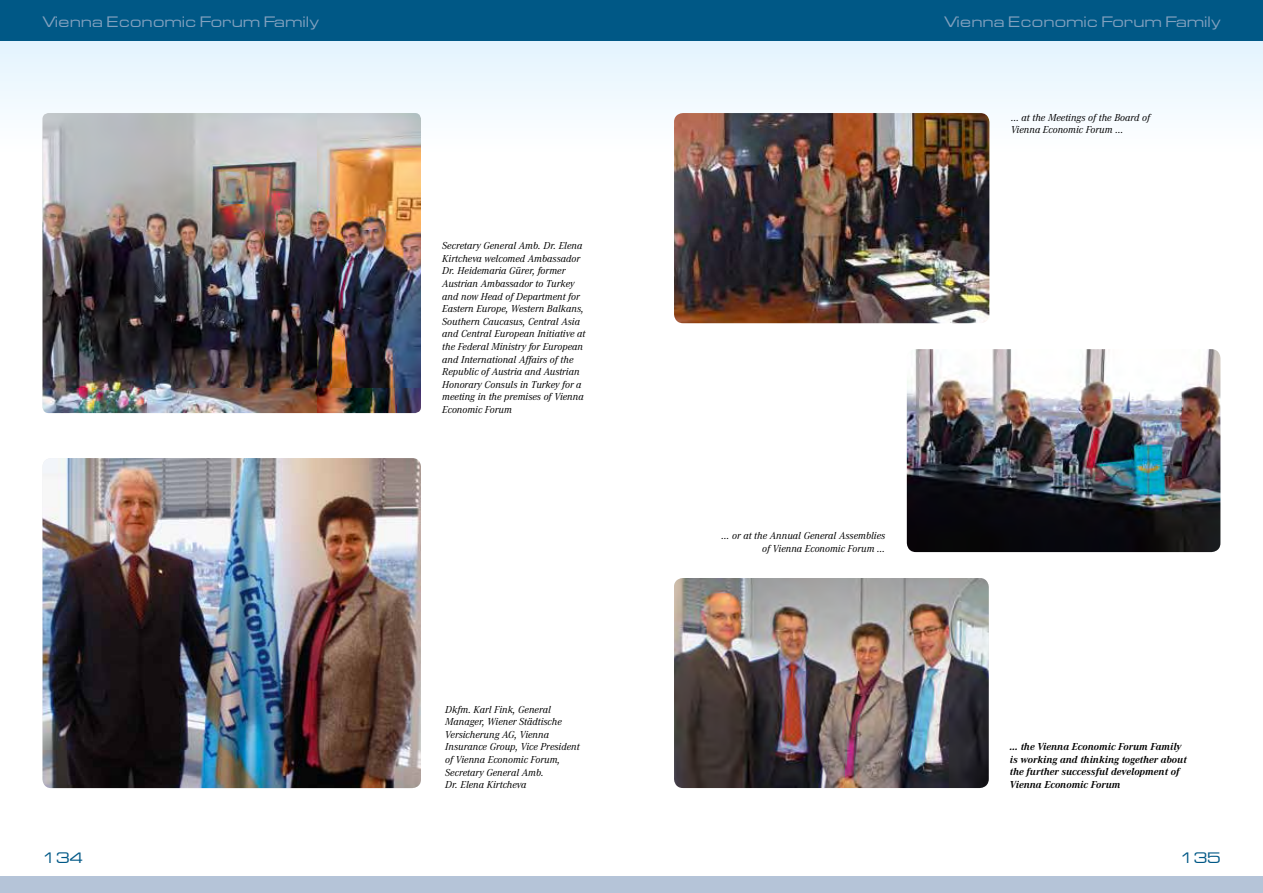
<style>
.page{position:relative;width:1263px;height:893px;background:#fff}
.page>*{position:absolute;margin:0;border:0;box-sizing:border-box;transform-origin:0 0}
.t1{font:13.5px "Thekla Extended";letter-spacing:.02em;color:#82a1bf}
.t2{font:13.5px "Thekla Extended";color:#005886}
.t3{font:italic 10.5px/12.6px "Corporate A";color:#000}
.t4{font:italic 700 10.5px/12.6px "Corporate A";color:#000}
</style>
<div class="page">
<svg style="left:631px;top:40px;width:632px;height:113px"></svg>
<svg style="left:0;top:40px;width:631px;height:113px"></svg>
<div style="left:0;top:0;width:631px;height:40px;background:#005886"></div>
<div style="left:0;top:876px;width:631px;height:17px;background:#b5c4d8"></div>
<div style="left:631px;top:0;width:632px;height:40px;background:#005886"></div>
<div style="left:631px;top:876px;width:632px;height:17px;background:#b5c4d8"></div>
<img style="left:43px;top:458px;width:378px;height:330px">
<img style="left:43px;top:113px;width:378px;height:300px">
<img style="left:674px;top:578px;width:315px;height:210px">
<img style="left:907px;top:349px;width:313px;height:203px">
<img style="left:674px;top:113px;width:315px;height:210px">
<p class="t1" style="left:43px;top:12px;width:278px">Vienna Economic Forum Family</p>
<p class="t1" style="left:944px;top:12px;width:278px">Vienna Economic Forum Family</p>
<p class="t3" style="left:442px;top:240px;width:145px">Secretary General Amb. Dr. Elena<br>Kirtcheva welcomed Ambassador<br>Dr. Heidemaria Gürer, former<br>Austrian Ambassador to Turkey and now Head of Department for<br>Eastern Europe, Western Balkans,<br>Southern Caucasus, Central Asia and Central European Initiative at the Federal Ministry for European and International Affairs of the<br>Republic of Austria and Austrian<br>Honorary Consuls in Turkey for a meeting in the premises of Vienna<br>Economic Forum</p>
<p class="t3" style="left:445px;top:703px;width:136px">Dkfm. Karl Fink, General<br>Manager, Wiener Städtische<br>Versicherung AG, Vienna<br>Insurance Group, Vice President of Vienna Economic Forum,<br>Secretary General Amb.<br>Dr. Elena Kirtcheva</p>
<p class="t3" style="left:1011px;top:111px;width:141px">… at the Meetings of the Board of<br>Vienna Economic Forum …</p>
<p class="t3" style="left:722px;top:530px;width:165px;text-align:right">… or at the Annual General Assemblies of Vienna Economic Forum …</p>
<p class="t4" style="left:1010px;top:740px;width:178px">… the Vienna Economic Forum Family is working and thinking together about the further successful development of Vienna Economic Forum</p>
<p class="t2" style="left:42px;top:848px;width:42px">134</p>
<p class="t2" style="left:1180px;top:848px;width:42px">135</p>
</div>
